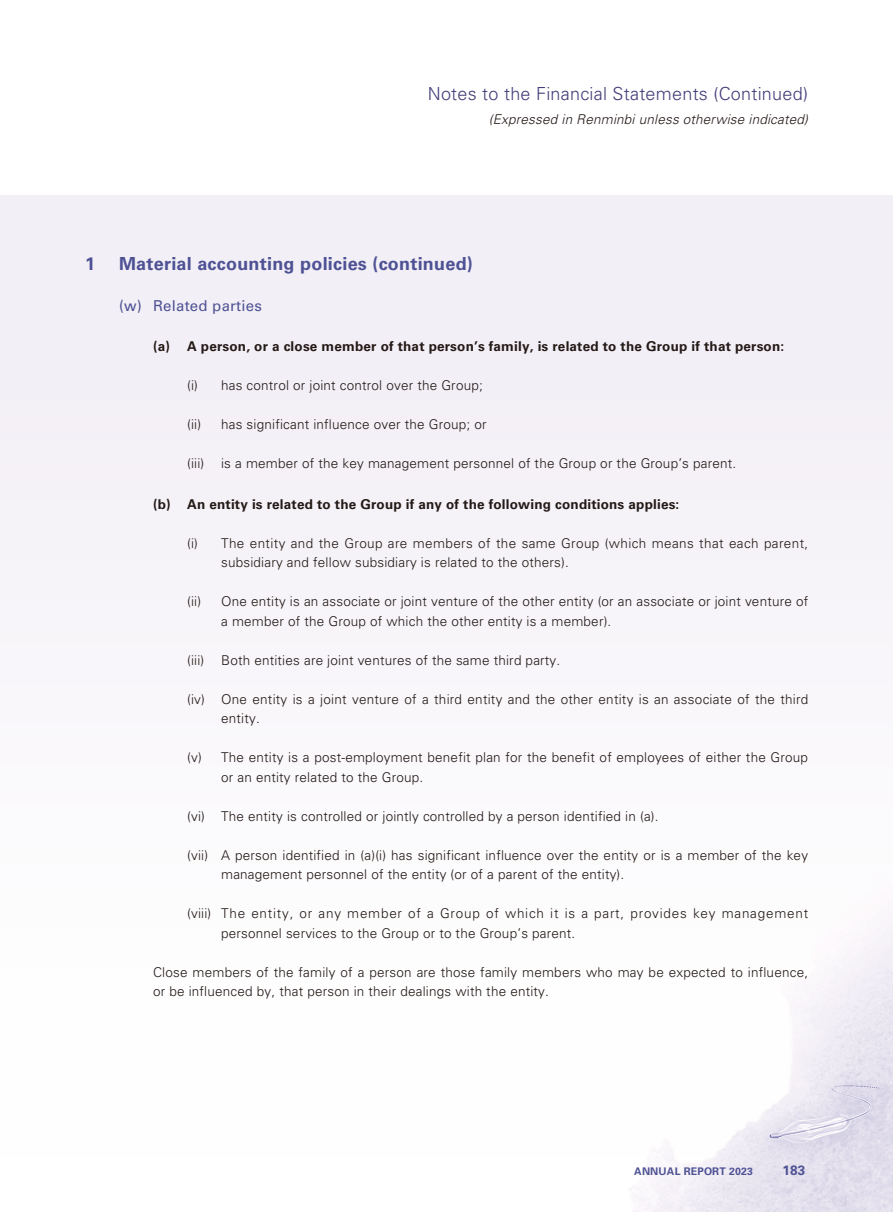
<style>
.page{position:relative;width:893px;height:1212px;background:#fff}
.page>*{position:absolute;margin:0;border:0;box-sizing:border-box;transform-origin:0 0}
.t1{font:300 18px "Univers LT Std";letter-spacing:.015em;color:#433e78}
.t2{font:700 18px "Univers LT Std";letter-spacing:.015em;color:#4e5294}
.t3{font:15px "Univers LT Std";letter-spacing:.015em;color:#4e5294}
.t4{font:300 13.5px/19.5px "Univers LT Std";letter-spacing:.015em;color:#231916}
.t5{font:700 13.5px "Univers LT Std";letter-spacing:.015em;color:#231916}
.t6{font:300 13.5px/19.5px "Univers LT Std";letter-spacing:.055em;color:#231916}
.t7{font:italic 300 13.5px "Univers LT Std";letter-spacing:.015em;color:#231916}
.t8{font:700 13.5px "Univers LT Std";color:#4e5294}
.t9{font:700 10.5px "Univers LT Std";letter-spacing:.015em;color:#4e5294}
</style>
<div class="page">
<div style="left:0;top:196px;width:893px;height:961px;background:#f8f6fa"></div>
<h1 class="t1" style="left:428px;top:83px;width:382px">Notes to the Financial Statements (Continued)</h1>
<p class="t7" style="left:489px;top:111px;width:321px">(Expressed in Renminbi unless otherwise indicated)</p>
<h1 class="t2" style="left:85px;top:253px;width:12px">1</h1>
<h1 class="t2" style="left:119px;top:253px;width:355px">Material accounting policies (continued)</h1>
<p class="t3" style="left:119px;top:296px;width:144px">(w) Related parties</p>
<p class="t5" style="left:153px;top:338px;width:633px">(a) A person, or a close member of that person’s family, is related to the Group if that person:</p>
<p class="t4" style="left:187px;top:376px;width:297px">(i) has control or joint control over the Group;</p>
<p class="t4" style="left:187px;top:415px;width:301px">(ii) has significant influence over the Group; or</p>
<p class="t4" style="left:187px;top:454px;width:551px">(iii) is a member of the key management personnel of the Group or the Group’s parent.</p>
<p class="t5" style="left:153px;top:496px;width:528px">(b) An entity is related to the Group if any of the following conditions applies:</p>
<p class="t4" style="left:221px;top:533px;width:589px;text-indent:-34px">(i) The entity and the Group are members of the same Group (which means that each parent, subsidiary and fellow subsidiary is related to the others).</p>
<p class="t4" style="left:221px;top:592px;width:589px;text-indent:-34px">(ii) One entity is an associate or joint venture of the other entity (or an associate or joint venture of a member of the Group of which the other entity is a member).</p>
<p class="t4" style="left:187px;top:650px;width:375px">(iii) Both entities are joint ventures of the same third party.</p>
<p class="t4" style="left:221px;top:689px;width:589px;text-indent:-34px">(iv) One entity is a joint venture of a third entity and the other entity is an associate of the third entity.</p>
<p class="t4" style="left:221px;top:748px;width:588px;text-indent:-34px">(v) The entity is a post-employment benefit plan for the benefit of employees of either the Group or an entity related to the Group.</p>
<p class="t4" style="left:187px;top:806px;width:473px">(vi) The entity is controlled or jointly controlled by a person identified in (a).</p>
<p class="t4" style="left:221px;top:845px;width:588px;text-indent:-34px">(vii) A person identified in (a)(i) has significant influence over the entity or is a member of the key management personnel of the entity (or of a parent of the entity).</p>
<p class="t6" style="left:221px;top:904px;width:589px;text-indent:-34px">(viii) The entity, or any member of a Group of which it is a part, provides key management personnel services to the Group or to the Group’s parent.</p>
<p class="t4" style="left:153px;top:962px;width:656px">Close members of the family of a person are those family members who may be expected to influence, or be influenced by, that person in their dealings with the entity.</p>
<p class="t9" style="left:634px;top:1165px;width:120px">ANNUAL REPORT 2023</p>
<p class="t8" style="left:782px;top:1162px;width:24px">183</p>
</div>
